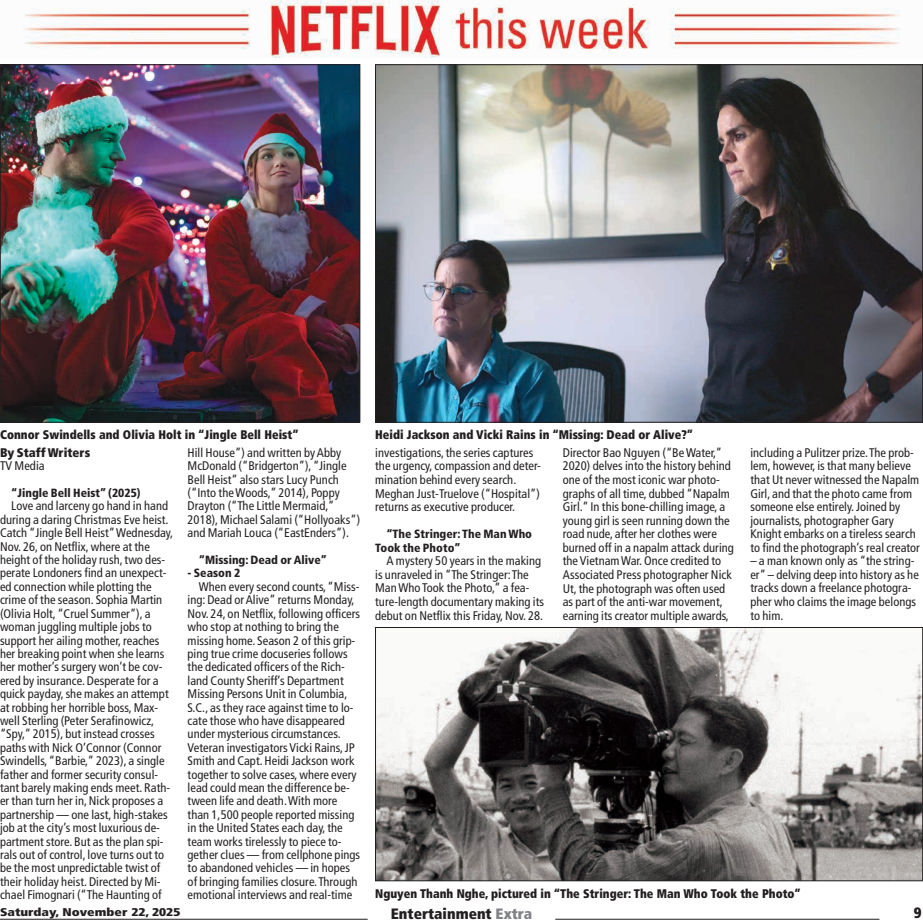
<style>
.page{position:relative;width:923px;height:923px;background:#fff}
.page>*{position:absolute;margin:0;border:0;box-sizing:border-box;transform-origin:0 0}
.t1{font:900 condensed 15px "Frutiger LT Std";color:#231f20}
.t2{font:condensed 12.5px/13.4px "Frutiger LT Std";letter-spacing:.005em;color:#231f20}
.t3{font:900 condensed 12.5px "Frutiger LT Std";color:#231f20;scale:.95 1}
.t4{font:900 condensed 12.5px "Frutiger LT Std";color:#231f20}
.t5{font:900 condensed 11.88px/13.5px "Frutiger LT Std";color:#231f20}
.t6{font:900 condensed 11.25px "Frutiger LT Std";color:#231f20;scale:1.2 1}
.s1{color:#808285}
</style>
<div class="page">
<hr style="left:0;top:918px;width:368px;height:1px;background:#231f20">
<hr style="left:555px;top:918px;width:324px;height:1px;background:#231f20">
<img style="left:2px;top:66px;width:356px;height:354px">
<div style="left:0;top:64px;width:360px;height:358px;border:1px solid #231f20"></div>
<img style="left:377px;top:66px;width:543px;height:354px">
<img style="left:24px;top:0;width:876px;height:57px">
<img style="left:377px;top:629px;width:543px;height:250px">
<div style="left:375px;top:627px;width:547px;height:254px;border:1px solid #231f20"></div>
<p class="t3" style="left:0;top:427px;width:316px">Connor Swindells and Olivia Holt in “Jingle Bell Heist”</p>
<p class="t3" style="left:375px;top:427px;width:336px">Heidi Jackson and Vicki Rains in “Missing: Dead or Alive?”</p>
<p class="t4" style="left:0;top:445px;width:92px">By Staff Writers</p>
<p class="t2" style="left:0;top:459px;width:46px">TV Media</p>
<p class="t5" style="left:11px;top:486px;width:131px">“Jingle Bell Heist” (2025)</p>
<p class="t2" style="left:0;top:499px;width:175px;text-indent:11px">Love and larceny go hand in hand during a daring Christmas Eve heist.<br>Catch “Jingle Bell Heist” Wednesday, Nov. 26, on Netflix, where at the height of the holiday rush, two des&shy;perate Londoners find an unexpect&shy;ed connection while plotting the crime of the season. Sophia Martin (Olivia Holt, “Cruel Summer”), a woman juggling multiple jobs to support her ailing mother, reaches her breaking point when she learns her mother’s surgery won’t be cov&shy;ered by insurance. Desperate for a quick payday, she makes an attempt at robbing her horrible boss, Max&shy;well Sterling (Peter Serafinowicz, “Spy,” 2015), but instead crosses paths with Nick O’Connor (Connor Swindells, “Barbie,” 2023), a single father and former security consul&shy;tant barely making ends meet. Rath&shy;er than turn her in, Nick proposes a partnership — one last, high-stakes job at the city’s most luxurious de&shy;partment store. But as the plan spi&shy;rals out of control, love turns out to be the most unpredictable twist of their holiday heist. Directed by Mi&shy;chael Fimognari (“The Haunting of</p>
<p class="t2" style="left:188px;top:446px;width:174px">Hill House”) and written by Abby McDonald (“Bridgerton”), “Jingle Bell Heist” also stars Lucy Punch (“Into the Woods,” 2014), Poppy Drayton (“The Little Mermaid,” 2018), Michael Salami (“Hollyoaks”) and Mariah Louca (“EastEnders”).</p>
<p class="t5" style="left:199px;top:553px;width:130px">“Missing: Dead or Alive”</p>
<p class="t5" style="left:188px;top:566px;width:54px">- Season 2</p>
<p class="t2" style="left:188px;top:580px;width:174px;text-indent:11px">When every second counts, “Miss&shy;ing: Dead or Alive” returns Monday, Nov. 24, on Netflix, following officers who stop at nothing to bring the missing home. Season 2 of this grip&shy;ping true crime docuseries follows the dedicated officers of the Rich&shy;land County Sheriff’s Department Missing Persons Unit in Columbia, S.C., as they race against time to lo&shy;cate those who have disappeared under mysterious circumstances.<br>Veteran investigators Vicki Rains, JP Smith and Capt. Heidi Jackson work together to solve cases, where every lead could mean the difference be&shy;tween life and death. With more than 1,500 people reported missing in the United States each day, the team works tirelessly to piece to&shy;gether clues — from cellphone pings to abandoned vehicles — in hopes of bringing families closure. Through emotional interviews and real-time</p>
<p class="t2" style="left:375px;top:446px;width:167px">investigations, the series captures the urgency, compassion and deter&shy;mination behind every search.<br>Meghan Just-Truelove (“Hospital”) returns as executive producer.</p>
<p class="t5" style="left:375px;top:527px;width:158px;text-indent:11px">“The Stringer: The Man Who<br>Took the Photo”</p>
<p class="t2" style="left:375px;top:554px;width:170px;text-indent:11px">A mystery 50 years in the making is unraveled in “The Stringer: The Man Who Took the Photo,” a fea&shy;ture-length documentary making its debut on Netflix this Friday, Nov. 28.</p>
<p class="t2" style="left:563px;top:446px;width:173px">Director Bao Nguyen (“Be Water,” 2020) delves into the history behind one of the most iconic war photo&shy;graphs of all time, dubbed “Napalm Girl.” In this bone-chilling image, a young girl is seen running down the road nude, after her clothes were burned off in a napalm attack during the Vietnam War. Once credited to Associated Press photographer Nick Ut, the photograph was often used as part of the anti-war movement, earning its creator multiple awards,</p>
<p class="t2" style="left:750px;top:446px;width:171px">including a Pulitzer prize. The prob&shy;lem, however, is that many believe that Ut never witnessed the Napalm Girl, and that the photo came from someone else entirely. Joined by journalists, photographer Gary Knight embarks on a tireless search to find the photograph’s real creator</p>
<p class="t2" style="left:750px;top:554px;width:170px">– a man known only as “the string&shy;er” – delving deep into history as he tracks down a freelance photogra&shy;pher who claims the image belongs to him.</p>
<p class="t3" style="left:375px;top:886px;width:449px">Nguyen Thanh Nghe, pictured in “The Stringer: The Man Who Took the Photo”</p>
<p class="t6" style="left:0;top:905px;width:152px">Saturday, November 22, 2025</p>
<p class="t1" style="left:391px;top:904px;width:143px">Entertainment <span class="s1">Extra</span></p>
<p class="t1" style="left:913px;top:903px;width:9px">9</p>
</div>
